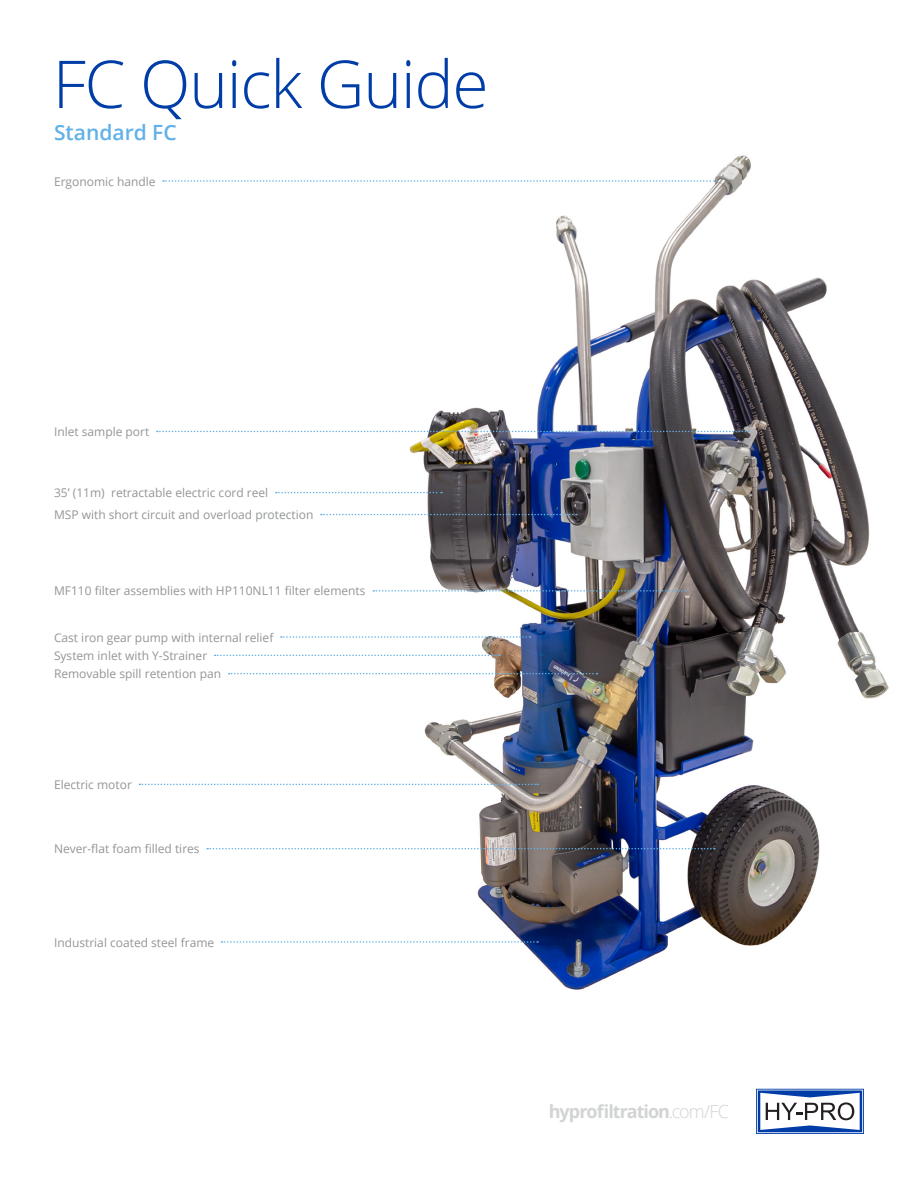
<style>
.page{position:relative;width:918px;height:1188px;background:#fff}
.page>*{position:absolute;margin:0;border:0;box-sizing:border-box;transform-origin:0 0}
.t1{font:300 66px "Open Sans";letter-spacing:-.02em;color:#003da7}
.t2{font:600 21px "Open Sans";color:#61b1e8}
.t3{font:700 18px "Open Sans";letter-spacing:-.055em;color:#d1d3d4}
.t4{font:12px "Open Sans";color:#939598}
.s1{font-weight:300}
</style>
<div class="page">
<img style="left:400px;top:155px;width:489px;height:835px">
<svg style="left:321px;top:514px;width:256px;height:1px"></svg>
<svg style="left:373px;top:590px;width:313px;height:2px"></svg>
<svg style="left:157px;top:431px;width:592px;height:1px"></svg>
<svg style="left:276px;top:492px;width:166px;height:1px"></svg>
<svg style="left:163px;top:180px;width:552px;height:2px"></svg>
<svg style="left:215px;top:655px;width:286px;height:1px"></svg>
<svg style="left:281px;top:636px;width:250px;height:2px"></svg>
<svg style="left:229px;top:673px;width:368px;height:1px"></svg>
<svg style="left:139px;top:784px;width:399px;height:1px"></svg>
<svg style="left:207px;top:848px;width:508px;height:1px"></svg>
<svg style="left:222px;top:941px;width:316px;height:2px"></svg>
<svg style="left:756px;top:1089px;width:108px;height:45px"></svg>
<h1 class="t1" style="left:53px;top:39px;width:437px">FC Quick Guide</h1>
<h2 class="t2" style="left:54px;top:118px;width:124px">Standard FC</h2>
<p class="t4" style="left:54px;top:173px;width:103px">Ergonomic handle</p>
<p class="t4" style="left:54px;top:423px;width:97px">Inlet sample port</p>
<p class="t4" style="left:54px;top:485px;width:216px">35’ (11m) retractable electric cord reel</p>
<p class="t4" style="left:54px;top:507px;width:261px">MSP with short circuit and overload protection</p>
<p class="t4" style="left:54px;top:583px;width:313px">MF110 filter assemblies with HP110NL11 filter elements</p>
<p class="t4" style="left:54px;top:629px;width:221px">Cast iron gear pump with internal relief</p>
<p class="t4" style="left:54px;top:666px;width:169px">Removable spill retention pan</p>
<p class="t4" style="left:54px;top:647px;width:155px">System inlet with Y-Strainer</p>
<p class="t4" style="left:54px;top:776px;width:79px">Electric motor</p>
<p class="t4" style="left:54px;top:841px;width:147px">Never-flat foam filled tires</p>
<p class="t4" style="left:54px;top:934px;width:162px">Industrial coated steel frame</p>
<h3 class="t3" style="left:549px;top:1099px;width:182px">hyprofiltration<span class="s1">.com/FC</span></h3>
</div>
